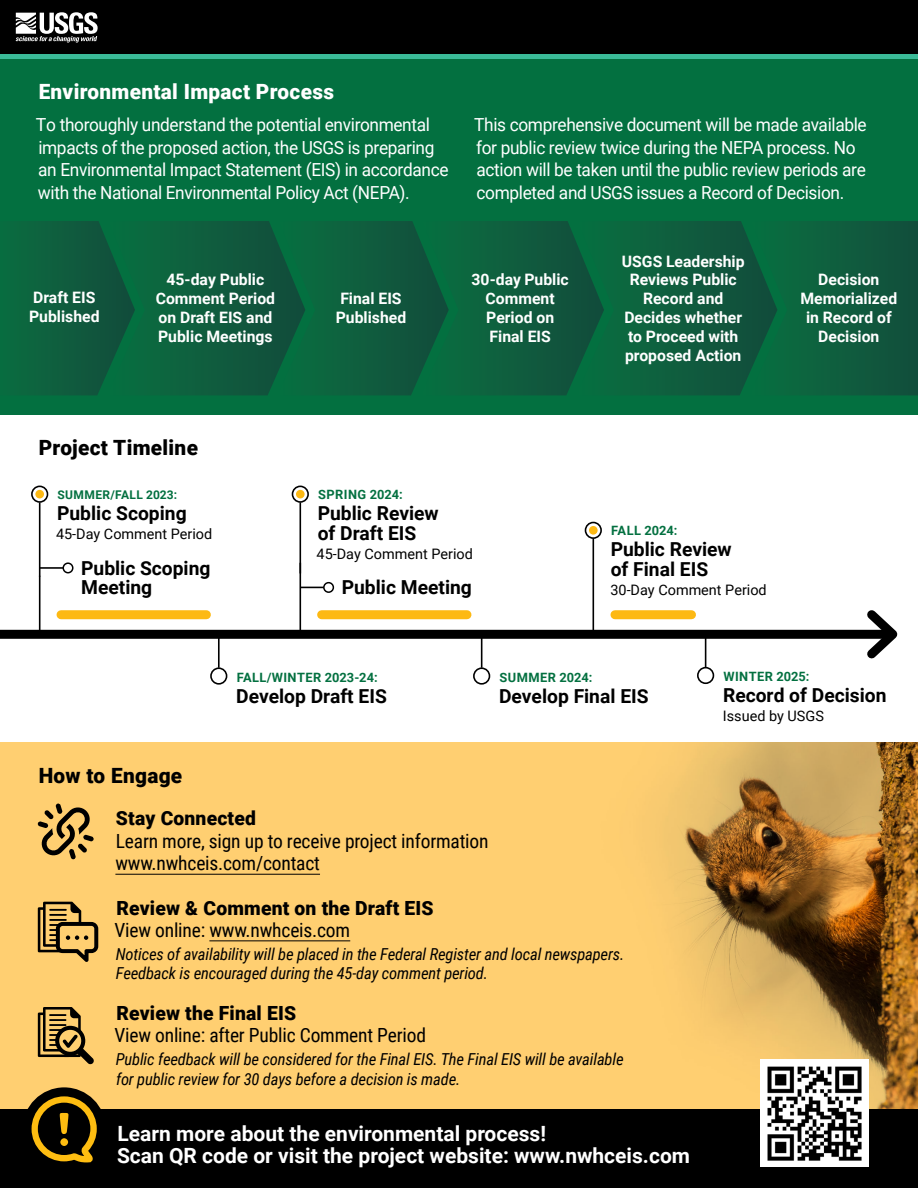
<style>
.page{position:relative;width:918px;height:1188px;background:#fff}
.page>*{position:absolute;margin:0;border:0;box-sizing:border-box;transform-origin:0 0}
.t1{font:700 21px/22.5px "Roboto";color:#fff}
.t2{font:900 21px "Roboto";letter-spacing:.015em;color:#fff}
.t3{font:900 21px "Roboto";letter-spacing:.015em;color:#000}
.t4{font:19.5px/22.5px "Roboto Condensed";letter-spacing:-.01em;color:#000}
.t5{font:900 19.5px "Roboto";letter-spacing:.01em;color:#000}
.t6{font:700 19.2px/19.5px "Roboto";color:#000}
.t7{font:18px/22.5px "Roboto";letter-spacing:-.02em;color:#fff}
.t8{font:18px/22.5px "Roboto";letter-spacing:-.02em;color:#fff;scale:.96 1}
.t9{font:italic 16.5px/19.5px "Roboto Condensed";letter-spacing:-.01em;color:#000}
.t10{font:700 15.75px/18.9px "Roboto";color:#fff;text-align:center}
.t11{font:14.4px "Roboto";color:#000}
.t12{font:700 12.9px "Roboto";letter-spacing:.035em;color:#037040}
.t13{font:700 12.9px "Roboto";color:#037040}
.t14{font:700 12px "Roboto";letter-spacing:.035em;color:#037040}
</style>
<div class="page">
<div style="left:0;top:59px;width:918px;height:356px;background:#037040"></div>
<div style="left:0;top:0;width:918px;height:54px;background:#000"></div>
<div style="left:0;top:54px;width:918px;height:5px;background:#3bbb98"></div>
<svg style="left:16px;top:12px;width:82px;height:31px"></svg>
<div style="left:0;top:743px;width:918px;height:378px;background:#ffcf71"></div>
<img style="left:526px;top:743px;width:392px;height:367px">
<div style="left:0;top:1110px;width:918px;height:78px;background:#000"></div>
<svg style="left:29px;top:221px;width:889px;height:174px"></svg>
<svg style="left:38px;top:803px;width:56px;height:56px"></svg>
<hr style="left:115px;top:874px;width:205px;height:1px;background:#000">
<svg style="left:38px;top:1007px;width:56px;height:58px"></svg>
<hr style="left:209px;top:940px;width:141px;height:1px;background:#000">
<svg style="left:38px;top:902px;width:61px;height:60px"></svg>
<div style="left:0;top:630px;width:888px;height:9px;background:#000"></div>
<svg style="left:859px;top:610px;width:39px;height:49px"></svg>
<hr style="left:218px;top:634px;width:2px;height:34px;background:#000">
<div style="left:210px;top:667px;width:17px;height:18px;border:2px solid #000;border-radius:50%"></div>
<hr style="left:481px;top:634px;width:1px;height:34px;background:#000">
<div style="left:473px;top:667px;width:17px;height:18px;border:2px solid #000;border-radius:50%"></div>
<hr style="left:705px;top:634px;width:1px;height:33px;background:#000">
<div style="left:697px;top:667px;width:17px;height:17px;border:2px solid #000;border-radius:50%"></div>
<svg style="left:18px;top:1087px;width:92px;height:76px"></svg>
<img style="left:760px;top:1059px;width:108px;height:108px">
<hr style="left:39px;top:576px;width:2px;height:58px;background:#000">
<div style="left:63px;top:562px;width:11px;height:11px;border:2px solid #000;border-radius:50%"></div>
<hr style="left:39px;top:502px;width:2px;height:75px;background:#000">
<div style="left:31px;top:486px;width:17px;height:17px;border:2px solid #000;border-radius:50%"></div>
<div style="left:61px;top:610px;width:145px;height:9px;background:#fdb913"></div>
<div style="left:35px;top:490px;width:9px;height:8px;background:#fdb913;border-radius:50%"></div>
<hr style="left:40px;top:567px;width:23px;height:2px;background:#000">
<hr style="left:300px;top:563px;width:1px;height:71px;background:#000">
<hr style="left:300px;top:502px;width:1px;height:71px;background:#000">
<div style="left:292px;top:486px;width:17px;height:17px;border:2px solid #000;border-radius:50%"></div>
<div style="left:322px;top:610px;width:145px;height:9px;background:#fdb913"></div>
<div style="left:296px;top:490px;width:9px;height:8px;background:#fdb913;border-radius:50%"></div>
<div style="left:323px;top:582px;width:11px;height:11px;border:2px solid #000;border-radius:50%"></div>
<svg style="left:301px;top:587px;width:23px;height:1px"></svg>
<hr style="left:593px;top:539px;width:1px;height:95px;background:#000">
<div style="left:585px;top:522px;width:17px;height:17px;border:2px solid #000;border-radius:50%"></div>
<div style="left:615px;top:610px;width:77px;height:9px;background:#fdb913"></div>
<div style="left:589px;top:526px;width:9px;height:9px;background:#fdb913;border-radius:50%"></div>
<p class="t2" style="left:39px;top:77px;width:297px">Environmental Impact Process</p>
<p class="t7" style="left:36px;top:113px;width:414px">To thoroughly understand the potential environmental impacts of the proposed action, the USGS is preparing an Environmental Impact Statement (EIS) in accordance with the National Environmental Policy Act (NEPA).</p>
<p class="t8" style="left:474px;top:113px;width:410px">This comprehensive document will be made available for public review twice during the NEPA process. No action will be taken until the public review periods are completed and USGS issues a Record of Decision.</p>
<p class="t10" style="left:29px;top:288px;width:72px;text-align:left">Draft EIS<br>Published</p>
<p class="t10" style="left:156px;top:269px;width:121px">45-day Public<br>Comment Period on Draft EIS and<br>Public Meetings</p>
<p class="t3" style="left:39px;top:433px;width:161px">Project Timeline</p>
<p class="t14" style="left:58px;top:487px;width:121px">SUMMER/FALL 2023:</p>
<p class="t6" style="left:57px;top:503px;width:131px">Public Scoping</p>
<p class="t11" style="left:56px;top:524px;width:158px">45-Day Comment Period</p>
<p class="t6" style="left:81px;top:557px;width:131px">Public Scoping<br>Meeting</p>
<p class="t10" style="left:336px;top:289px;width:72px;text-align:left">Final EIS<br>Published</p>
<p class="t10" style="left:622px;top:251px;width:124px">USGS Leadership<br>Reviews Public<br>Record and<br>Decides whether to Proceed with proposed Action</p>
<p class="t10" style="left:472px;top:270px;width:99px">30-day Public<br>Comment<br>Period on<br>Final EIS</p>
<p class="t10" style="left:800px;top:270px;width:98px">Decision<br>Memorialized in Record of<br>Decision</p>
<p class="t12" style="left:318px;top:486px;width:86px">SPRING 2024:</p>
<p class="t6" style="left:318px;top:503px;width:123px">Public Review of Draft EIS</p>
<p class="t11" style="left:317px;top:544px;width:158px">45-Day Comment Period</p>
<p class="t6" style="left:342px;top:577px;width:132px">Public Meeting</p>
<p class="t13" style="left:611px;top:522px;width:68px">FALL 2024:</p>
<p class="t6" style="left:611px;top:539px;width:123px">Public Review of Final EIS</p>
<p class="t11" style="left:610px;top:580px;width:158px">30-Day Comment Period</p>
<p class="t12" style="left:237px;top:668px;width:142px">FALL/WINTER 2023-24:</p>
<p class="t6" style="left:236px;top:685px;width:152px">Develop Draft EIS</p>
<p class="t12" style="left:499px;top:668px;width:95px">SUMMER 2024:</p>
<p class="t6" style="left:499px;top:685px;width:151px">Develop Final EIS</p>
<p class="t3" style="left:39px;top:761px;width:145px">How to Engage</p>
<p class="t5" style="left:116px;top:805px;width:142px">Stay Connected</p>
<p class="t4" style="left:115px;top:829px;width:375px">Learn more, sign up to receive project information www.nwhceis.com/contact</p>
<p class="t5" style="left:116px;top:894px;width:319px">Review &amp; Comment on the Draft EIS</p>
<p class="t4" style="left:115px;top:918px;width:237px">View online: www.nwhceis.com</p>
<p class="t9" style="left:116px;top:944px;width:510px">Notices of availability will be placed in the Federal Register and local newspapers.<br>Feedback is encouraged during the 45-day comment period.</p>
<p class="t5" style="left:116px;top:999px;width:181px">Review the Final EIS</p>
<p class="t4" style="left:115px;top:1024px;width:313px">View online: after Public Comment Period</p>
<p class="t9" style="left:116px;top:1049px;width:509px">Public feedback will be considered for the Final EIS. The Final EIS will be available for public review for 30 days before a decision is made.</p>
<p class="t1" style="left:117px;top:1121px;width:575px">Learn more about the environmental process!<br>Scan QR code or visit the project website: www.nwhceis.com</p>
<p class="t12" style="left:723px;top:668px;width:88px">WINTER 2025:</p>
<p class="t6" style="left:723px;top:685px;width:165px">Record of Decision</p>
<p class="t11" style="left:723px;top:706px;width:103px">Issued by USGS</p>
</div>
